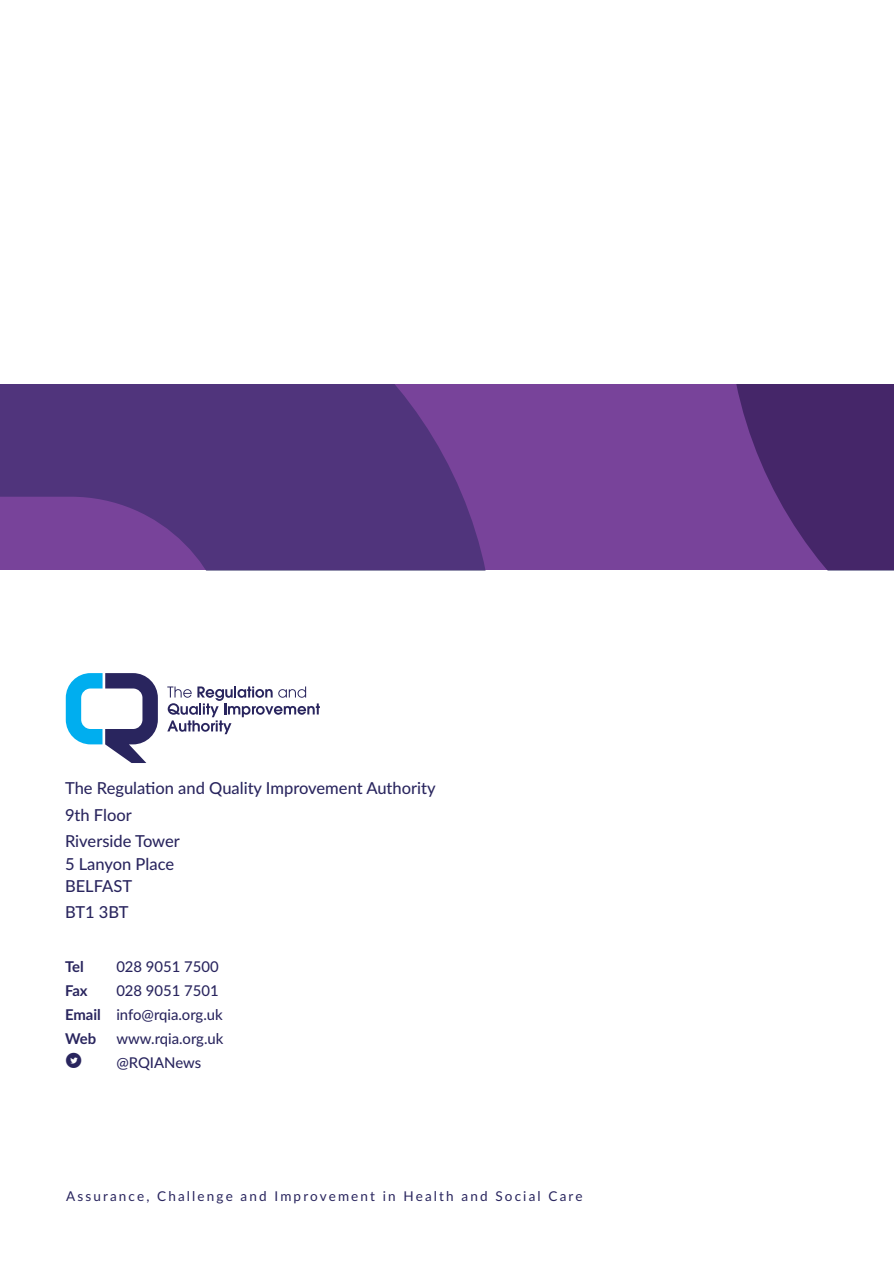
<style>
.page{position:relative;width:894px;height:1264px;background:#fff}
.page>*{position:absolute;margin:0;border:0;box-sizing:border-box;transform-origin:0 0}
.t1{font:21.6px "Socialico";color:#29255e}
.t2{font:500 16.5px/26.4px "Lato";color:#29255e}
.t3{font:500 14.85px/24px "Lato";color:#29255e}
.t4{font:700 14.85px "Lato";letter-spacing:-.035em;color:#29255e}
.t5{font:13.5px "Lato";letter-spacing:.16em;color:#29255e}
.s1{font-weight:700}
</style>
<div class="page">
<div style="left:0;top:384px;width:894px;height:186px;background:#78439a"></div>
<svg style="left:0;top:384px;width:486px;height:186px;fill:#50347c"></svg>
<svg style="left:736px;top:384px;width:158px;height:186px"></svg>
<svg style="left:66px;top:673px;width:92px;height:90px"></svg>
<svg style="left:167px;top:686px;width:153px;height:48px"></svg>
<p class="t2" style="left:65px;top:774px;width:372px">The Regulation and Quality Improvement Authority<br>9th Floor<br>Riverside Tower</p>
<p class="t2" style="left:65px;top:851px;width:111px;line-height:22.5px">5 Lanyon Place<br>BELFAST</p>
<p class="t2" style="left:65px;top:898px;width:65px">BT1 3BT</p>
<p class="t4" style="left:65px;top:955px;width:20px">Tel</p>
<p class="t3" style="left:116px;top:953px;width:104px">028 9051 7500</p>
<p class="t4" style="left:65px;top:979px;width:24px">Fax</p>
<p class="t3" style="left:65px;top:977px;width:159px;text-indent:51px">028 9051 7501<br><span class="s1">Email</span> info@rqia.org.uk<br><span class="s1">Web</span></p>
<p class="t3" style="left:116px;top:1025px;width:109px">www.rqia.org.uk</p>
<h1 class="t1" style="left:65px;top:1047px;width:19px">l</h1>
<p class="t3" style="left:116px;top:1049px;width:86px">@RQIANews</p>
<p class="t5" style="left:66px;top:1186px;width:518px">Assurance, Challenge and Improvement in Health and Social Care</p>
</div>
